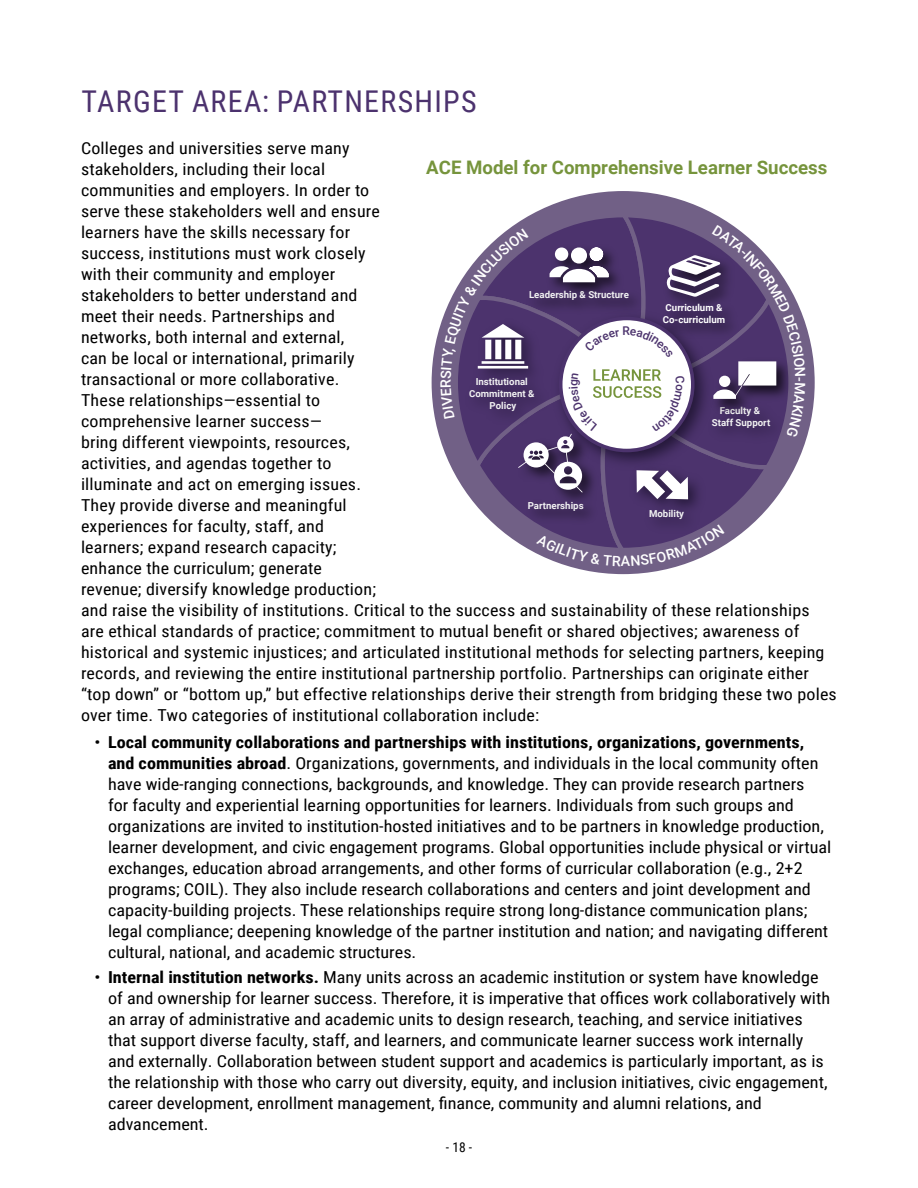
<style>
.page{position:relative;width:918px;height:1188px;background:#fff}
.page>*{position:absolute;margin:0;border:0;box-sizing:border-box;transform-origin:0 0}
.t1{font:30px "Roboto Condensed";letter-spacing:.045em;color:#4c326e}
.t2{font:700 18.6px "Roboto";color:#76943c}
.t3{font:16.5px/21px "Roboto Condensed";color:#000;scale:1.1 1}
.t4{font:16.5px/21px "Roboto Condensed";color:#000;scale:1.09 1}
.t5{font:500 14.25px "Roboto";color:#fff}
.t6{font:13.5px "Roboto Condensed";color:#000}
.t7{font:700 9.6px/11.6px "Roboto";color:#f1f1f2;text-align:center}
.t8{font:700 9.6px/11.6px "Roboto";color:#fff}
.s1{font-weight:700}
</style>
<div class="page">
<div style="left:432px;top:191px;width:383px;height:383px;background:#716086;border-radius:50%"></div>
<svg style="left:441px;top:211px;width:364px;height:355px"></svg>
<h1 class="t1" style="left:82px;top:81px;width:397px">TARGET AREA: PARTNERSHIPS</h1>
<p class="t4" style="left:81px;top:137px;width:695px">Colleges and universities serve many<br>stakeholders, including their local<br>communities and employers. In order to<br>serve these stakeholders well and ensure<br>learners have the skills necessary for<br>success, institutions must work closely<br>with their community and employer<br>stakeholders to better understand and<br>meet their needs. Partnerships and<br>networks, both internal and external,<br>can be local or international, primarily<br>transactional or more collaborative.<br>These relationships—essential to<br>comprehensive learner success—<br>bring different viewpoints, resources,<br>activities, and agendas together to<br>illuminate and act on emerging issues.<br>They provide diverse and meaningful<br>experiences for faculty, staff, and<br>learners; expand research capacity;<br>enhance the curriculum; generate<br>revenue; diversify knowledge production;<br>and raise the visibility of institutions. Critical to the success and sustainability of these relationships<br>are ethical standards of practice; commitment to mutual benefit or shared objectives; awareness of historical and systemic injustices; and articulated institutional methods for selecting partners, keeping records, and reviewing the entire institutional partnership portfolio. Partnerships can originate either “top down” or “bottom up,” but effective relationships derive their strength from bridging these two poles over time. Two categories of institutional collaboration include:</p>
<p class="t3" style="left:108px;top:731px;width:659px;text-indent:-14px">• <span class="s1">Local community collaborations and partnerships with institutions, organizations, governments, and communities abroad</span>. Organizations, governments, and individuals in the local community often have wide-ranging connections, backgrounds, and knowledge. They can provide research partners<br>for faculty and experiential learning opportunities for learners. Individuals from such groups and organizations are invited to institution-hosted initiatives and to be partners in knowledge production, learner development, and civic engagement programs. Global opportunities include physical or virtual exchanges, education abroad arrangements, and other forms of curricular collaboration (e.g., 2+2 programs; COIL). They also include research collaborations and centers and joint development and capacity-building projects. These relationships require strong long-distance communication plans; legal compliance; deepening knowledge of the partner institution and nation; and navigating different cultural, national, and academic structures.</p>
<p class="t3" style="left:108px;top:966px;width:658px;text-indent:-14px">• <span class="s1">Internal institution networks.</span> Many units across an academic institution or system have knowledge of and ownership for learner success. Therefore, it is imperative that offices work collaboratively with an array of administrative and academic units to design research, teaching, and service initiatives that support diverse faculty, staff, and learners, and communicate learner success work internally and externally. Collaboration between student support and academics is particularly important, as is the relationship with those who carry out diversity, equity, and inclusion initiatives, civic engagement, career development, enrollment management, finance, community and alumni relations, and advancement.</p>
<p class="t2" style="left:426px;top:154px;width:403px">ACE Model for Comprehensive Learner Success</p>
<p class="t7" style="left:529px;top:288px;width:101px">Leadership &amp; Structure</p>
<p class="t8" style="left:663px;top:302px;width:64px">Curriculum &amp;<br>Co-curriculum</p>
<p class="t5" style="left:810px;top:377px;width:6px;rotate:90deg">-</p>
<p class="t7" style="left:469px;top:376px;width:67px">Institutional<br>Commitment &amp;<br>Policy</p>
<p class="t7" style="left:712px;top:405px;width:60px">Faculty &amp;<br>Staff Support</p>
<p class="t7" style="left:528px;top:499px;width:57px">Partnerships</p>
<p class="t7" style="left:649px;top:508px;width:37px">Mobility</p>
<p class="t6" style="left:446px;top:1138px;width:28px">- 18 -</p>
</div>
